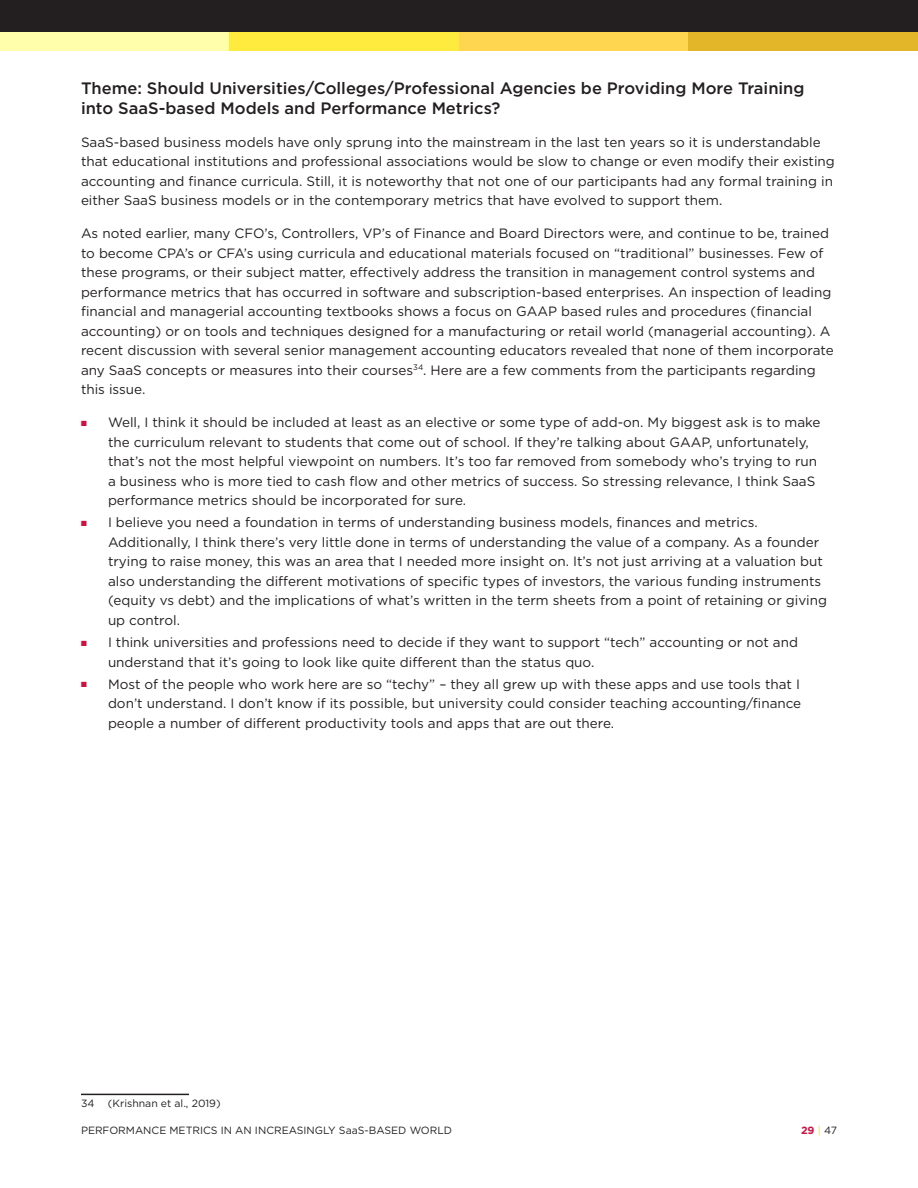
<style>
.page{position:relative;width:918px;height:1188px;background:#fff}
.page>*{position:absolute;margin:0;border:0;box-sizing:border-box;transform-origin:0 0}
.t1{font:500 16.5px/19.5px "Gotham";color:#231f20}
.Body{font:13.5px/19.5px "Gotham";color:#231f20}
.Footnote{font:10.5px "Gotham";color:#231f20}
.t2{font:700 10.5px "Gotham";color:#cd1141}
.s1{color:#cd1141}
.s2{font-weight:400;color:#fed64d}
.s3{font-weight:400;color:#231f20}
</style>
<div class="page">
<div style="left:0;top:0;width:918px;height:32px;background:#231f20"></div>
<div style="left:0;top:32px;width:230px;height:19px;background:#ffffab"></div>
<div style="left:230px;top:32px;width:229px;height:19px;background:#ffeb3d"></div>
<div style="left:459px;top:32px;width:229px;height:19px;background:#ffd64f"></div>
<div style="left:688px;top:32px;width:230px;height:19px;background:#e3b529"></div>
<hr style="left:81px;top:1094px;width:108px;height:1px;background:#231f20">
<h3 class="t1" style="left:81px;top:78px;width:725px">Theme: Should Universities/Colleges/Professional Agencies be Providing More Training into SaaS-based Models and Performance Metrics?</h3>
<p class="Body" style="left:81px;top:132px;width:755px">SaaS-based business models have only sprung into the mainstream in the last ten years so it is understandable that educational institutions and professional associations would be slow to change or even modify their existing accounting and finance curricula. Still, it is noteworthy that not one of our participants had any formal training in either SaaS business models or in the contemporary metrics that have evolved to support them.</p>
<p class="Body" style="left:81px;top:223px;width:754px">As noted earlier, many CFO’s, Controllers, VP’s of Finance and Board Directors were, and continue to be, trained to become CPA’s or CFA’s using curricula and educational materials focused on “traditional” businesses. Few of these programs, or their subject matter, effectively address the transition in management control systems and performance metrics that has occurred in software and subscription-based enterprises. An inspection of leading financial and managerial accounting textbooks shows a focus on GAAP based rules and procedures (financial accounting) or on tools and techniques designed for a manufacturing or retail world (managerial accounting). A recent discussion with several senior management accounting educators revealed that none of them incorporate any SaaS concepts or measures into their courses<sup>34</sup>. Here are a few comments from the participants regarding this issue.</p>
<p class="Body" style="left:108px;top:412px;width:714px;text-indent:-27px"><span class="s1">■</span> Well, I think it should be included at least as an elective or some type of add-on. My biggest ask is to make the curriculum relevant to students that come out of school. If they’re talking about GAAP, unfortunately, that’s not the most helpful viewpoint on numbers. It’s too far removed from somebody who’s trying to run a business who is more tied to cash flow and other metrics of success. So stressing relevance, I think SaaS performance metrics should be incorporated for sure.</p>
<p class="Body" style="left:108px;top:513px;width:721px;text-indent:-27px"><span class="s1">■</span> I believe you need a foundation in terms of understanding business models, finances and metrics.<br>Additionally, I think there’s very little done in terms of understanding the value of a company. As a founder trying to raise money, this was an area that I needed more insight on. It’s not just arriving at a valuation but also understanding the different motivations of specific types of investors, the various funding instruments (equity vs debt) and the implications of what’s written in the term sheets from a point of retaining or giving up control.</p>
<p class="Body" style="left:108px;top:632px;width:691px;text-indent:-27px"><span class="s1">■</span> I think universities and professions need to decide if they want to support “tech” accounting or not and understand that it’s going to look like quite different than the status quo.</p>
<p class="Body" style="left:108px;top:674px;width:695px;text-align:justify;text-indent:-27px"><span class="s1">■</span> Most of the people who work here are so “techy” – they all grew up with these apps and use tools that I don’t understand. I don’t know if its possible, but university could consider teaching accounting/finance people a number of different productivity tools and apps that are out there.</p>
<p class="Footnote" style="left:81px;top:1097px;width:15px">34</p>
<p class="Footnote" style="left:108px;top:1097px;width:114px">(Krishnan et al., 2019)</p>
<p class="Footnote" style="left:81px;top:1124px;width:373px">PERFORMANCE METRICS IN AN INCREASINGLY SaaS-BASED WORLD</p>
<p class="t2" style="left:801px;top:1123px;width:37px">29 <span class="s2">|</span> <span class="s3">47</span></p>
</div>
